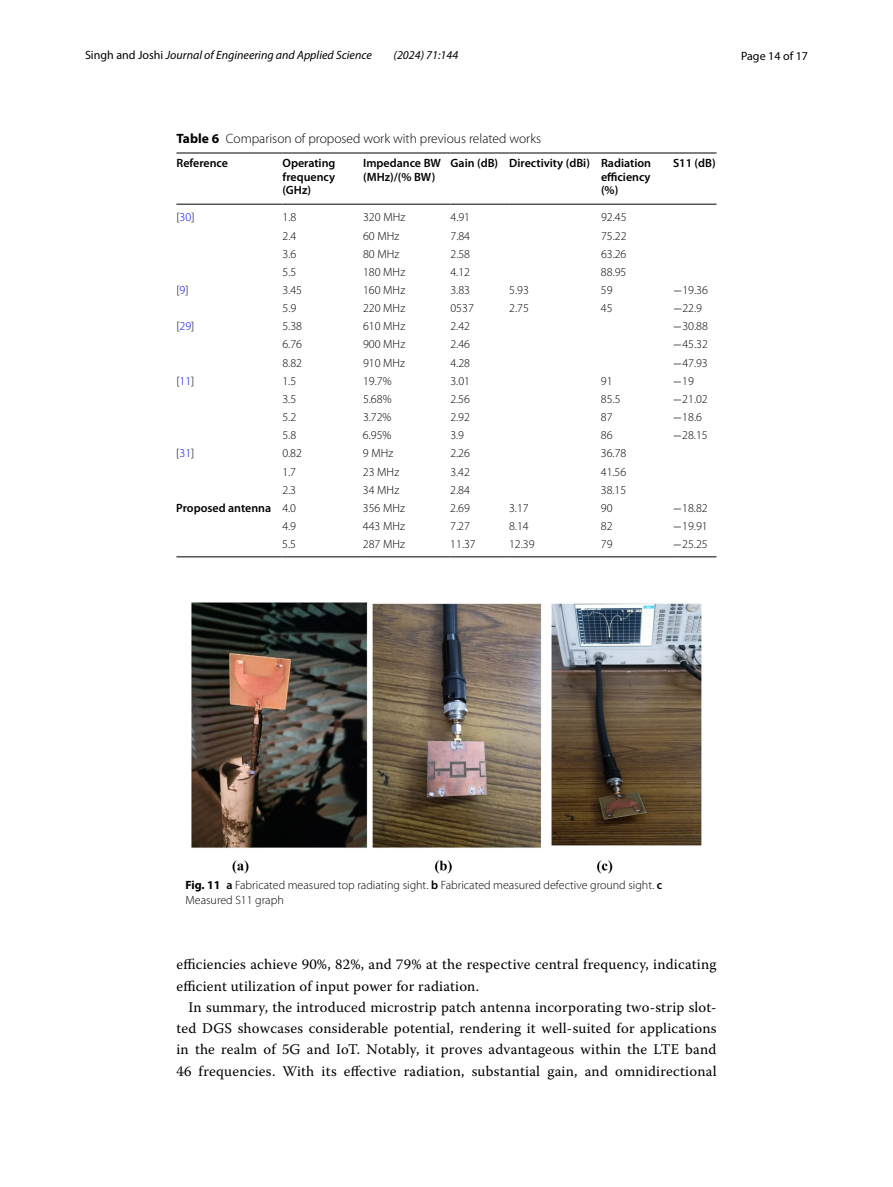
<style>
.page{position:relative;width:893px;height:1187px;background:#fff}
.page>*{position:absolute;margin:0;border:0;box-sizing:border-box;transform-origin:0 0}
.t1{font:14.7px/21.1px "Warnock Pro";letter-spacing:.015em;color:#000}
.t2{font:300 13.5px "Myriad Pro";color:#000}
.t3{font:300 12px/15px "Myriad Pro";color:#000}
.t4{font:600 12px/13.5px "Myriad Pro";color:#000;text-align:justify}
.t5{font:italic 12px "Myriad Pro";color:#000}
.t6{font:12px "Myriad Pro";color:#000}
.s1{font-style:normal}
.s2{font-weight:700}
.s3{color:#00f}
.s4{font-family:"MTSY";font-weight:400}
.s5{font-weight:300}
.s6{font-weight:600}
</style>
<div class="page">
<hr style="left:176px;top:153px;width:107px;height:1px;background:#000">
<hr style="left:176px;top:204px;width:107px;height:1px;background:#000">
<hr style="left:283px;top:153px;width:80px;height:1px;background:#000">
<hr style="left:283px;top:204px;width:80px;height:1px;background:#000">
<hr style="left:363px;top:153px;width:87px;height:1px;background:#000">
<hr style="left:363px;top:204px;width:87px;height:1px;background:#000">
<hr style="left:450px;top:153px;width:59px;height:1px;background:#000">
<hr style="left:450px;top:204px;width:59px;height:1px;background:#000">
<hr style="left:509px;top:153px;width:92px;height:1px;background:#000">
<hr style="left:509px;top:204px;width:92px;height:1px;background:#000">
<hr style="left:601px;top:153px;width:72px;height:1px;background:#000">
<hr style="left:601px;top:204px;width:72px;height:1px;background:#000">
<hr style="left:673px;top:153px;width:43px;height:1px;background:#000">
<hr style="left:673px;top:204px;width:43px;height:1px;background:#000">
<hr style="left:176px;top:556px;width:107px;height:1px;background:#000">
<hr style="left:283px;top:556px;width:80px;height:1px;background:#000">
<hr style="left:363px;top:556px;width:87px;height:1px;background:#000">
<hr style="left:450px;top:556px;width:59px;height:1px;background:#000">
<hr style="left:509px;top:556px;width:92px;height:1px;background:#000">
<hr style="left:601px;top:556px;width:72px;height:1px;background:#000">
<hr style="left:673px;top:556px;width:43px;height:1px;background:#000">
<img style="left:191px;top:602px;width:511px;height:271px">
<p class="t5" style="left:85px;top:48px;width:288px"><span class="s1">Singh and Joshi</span> Journal of Engineering and Applied Science</p>
<p class="t5" style="left:394px;top:48px;width:66px">(2024) 71:144</p>
<p class="t6" style="left:741px;top:48px;width:68px">Page 14 of 17</p>
<p class="t2" style="left:176px;top:131px;width:366px"><span class="s2">Table 6</span> Comparison of proposed work with previous related works</p>
<p class="t4" style="left:176px;top:156px;width:53px">Reference</p>
<p class="t4" style="left:283px;top:156px;width:54px">Operating frequency (GHz)</p>
<p class="t4" style="left:363px;top:156px;width:79px">Impedance BW (MHz)/(% BW)</p>
<p class="t4" style="left:601px;top:156px;width:52px;text-indent:-151px">Gain (dB) Directivity (dBi) Radiation efficiency (%)</p>
<p class="t4" style="left:673px;top:156px;width:44px">S11 (dB)</p>
<p class="t3" style="left:176px;top:210px;width:20px">[<span class="s3">30</span>]</p>
<p class="t3" style="left:283px;top:210px;width:15px">1.8</p>
<p class="t3" style="left:363px;top:210px;width:44px">320 MHz</p>
<p class="t3" style="left:450px;top:210px;width:21px">4.91</p>
<p class="t3" style="left:601px;top:210px;width:27px">92.45</p>
<p class="t3" style="left:283px;top:228px;width:15px">2.4</p>
<p class="t3" style="left:363px;top:228px;width:38px">60 MHz</p>
<p class="t3" style="left:450px;top:228px;width:21px">7.84</p>
<p class="t3" style="left:601px;top:228px;width:27px">75.22</p>
<p class="t3" style="left:282px;top:246px;width:15px">3.6</p>
<p class="t3" style="left:363px;top:246px;width:38px">80 MHz</p>
<p class="t3" style="left:450px;top:246px;width:21px">2.58</p>
<p class="t3" style="left:601px;top:246px;width:27px">63.26</p>
<p class="t3" style="left:282px;top:264px;width:15px">5.5</p>
<p class="t3" style="left:363px;top:264px;width:44px">180 MHz</p>
<p class="t3" style="left:450px;top:264px;width:21px">4.12</p>
<p class="t3" style="left:601px;top:264px;width:27px">88.95</p>
<p class="t3" style="left:176px;top:283px;width:14px">[<span class="s3">9</span>]</p>
<p class="t3" style="left:282px;top:283px;width:21px">3.45</p>
<p class="t3" style="left:363px;top:283px;width:44px">160 MHz</p>
<p class="t3" style="left:450px;top:283px;width:21px">3.83</p>
<p class="t3" style="left:509px;top:283px;width:21px">5.93</p>
<p class="t3" style="left:601px;top:283px;width:13px">59</p>
<p class="t3" style="left:673px;top:283px;width:36px"><span class="s4">−</span>19.36</p>
<p class="t3" style="left:282px;top:301px;width:15px">5.9</p>
<p class="t3" style="left:363px;top:301px;width:44px">220 MHz</p>
<p class="t3" style="left:450px;top:301px;width:25px">0537</p>
<p class="t3" style="left:509px;top:301px;width:21px">2.75</p>
<p class="t3" style="left:601px;top:301px;width:13px">45</p>
<p class="t3" style="left:673px;top:301px;width:31px"><span class="s4">−</span>22.9</p>
<p class="t3" style="left:176px;top:319px;width:20px">[<span class="s3">29</span>]</p>
<p class="t3" style="left:282px;top:319px;width:21px">5.38</p>
<p class="t3" style="left:363px;top:319px;width:44px">610 MHz</p>
<p class="t3" style="left:450px;top:319px;width:21px">2.42</p>
<p class="t3" style="left:673px;top:319px;width:36px"><span class="s4">−</span>30.88</p>
<p class="t3" style="left:282px;top:337px;width:21px">6.76</p>
<p class="t3" style="left:363px;top:337px;width:44px">900 MHz</p>
<p class="t3" style="left:450px;top:337px;width:21px">2.46</p>
<p class="t3" style="left:673px;top:337px;width:36px"><span class="s4">−</span>45.32</p>
<p class="t3" style="left:282px;top:355px;width:21px">8.82</p>
<p class="t3" style="left:363px;top:355px;width:44px">910 MHz</p>
<p class="t3" style="left:450px;top:355px;width:21px">4.28</p>
<p class="t3" style="left:673px;top:355px;width:36px"><span class="s4">−</span>47.93</p>
<p class="t3" style="left:176px;top:373px;width:20px">[<span class="s3">11</span>]</p>
<p class="t3" style="left:282px;top:373px;width:15px">1.5</p>
<p class="t3" style="left:363px;top:373px;width:30px">19.7%</p>
<p class="t3" style="left:450px;top:373px;width:21px">3.01</p>
<p class="t3" style="left:601px;top:373px;width:13px">91</p>
<p class="t3" style="left:673px;top:373px;width:23px"><span class="s4">−</span>19</p>
<p class="t3" style="left:282px;top:391px;width:15px">3.5</p>
<p class="t3" style="left:363px;top:391px;width:30px">5.68%</p>
<p class="t3" style="left:450px;top:391px;width:21px">2.56</p>
<p class="t3" style="left:601px;top:391px;width:21px">85.5</p>
<p class="t3" style="left:673px;top:391px;width:36px"><span class="s4">−</span>21.02</p>
<p class="t3" style="left:282px;top:410px;width:15px">5.2</p>
<p class="t3" style="left:363px;top:410px;width:30px">3.72%</p>
<p class="t3" style="left:450px;top:410px;width:21px">2.92</p>
<p class="t3" style="left:601px;top:410px;width:13px">87</p>
<p class="t3" style="left:673px;top:410px;width:31px"><span class="s4">−</span>18.6</p>
<p class="t3" style="left:282px;top:428px;width:15px">5.8</p>
<p class="t3" style="left:363px;top:428px;width:30px">6.95%</p>
<p class="t3" style="left:450px;top:428px;width:15px">3.9</p>
<p class="t3" style="left:601px;top:428px;width:13px">86</p>
<p class="t3" style="left:673px;top:428px;width:36px"><span class="s4">−</span>28.15</p>
<p class="t3" style="left:176px;top:446px;width:20px">[<span class="s3">31</span>]</p>
<p class="t3" style="left:282px;top:446px;width:21px">0.82</p>
<p class="t3" style="left:363px;top:446px;width:32px">9 MHz</p>
<p class="t3" style="left:450px;top:446px;width:21px">2.26</p>
<p class="t3" style="left:601px;top:446px;width:27px">36.78</p>
<p class="t3" style="left:282px;top:464px;width:15px">1.7</p>
<p class="t3" style="left:363px;top:464px;width:38px">23 MHz</p>
<p class="t3" style="left:450px;top:464px;width:21px">3.42</p>
<p class="t3" style="left:601px;top:464px;width:27px">41.56</p>
<p class="t3" style="left:282px;top:482px;width:15px">2.3</p>
<p class="t3" style="left:363px;top:482px;width:38px">34 MHz</p>
<p class="t3" style="left:450px;top:482px;width:21px">2.84</p>
<p class="t3" style="left:601px;top:482px;width:27px">38.15</p>
<p class="t4" style="left:176px;top:501px;width:121px">Proposed antenna <span class="s5">4.0</span></p>
<p class="t3" style="left:363px;top:500px;width:44px">356 MHz</p>
<p class="t3" style="left:450px;top:500px;width:21px">2.69</p>
<p class="t3" style="left:509px;top:500px;width:21px">3.17</p>
<p class="t3" style="left:601px;top:500px;width:13px">90</p>
<p class="t3" style="left:673px;top:500px;width:36px"><span class="s4">−</span>18.82</p>
<p class="t3" style="left:282px;top:518px;width:15px">4.9</p>
<p class="t3" style="left:363px;top:518px;width:44px">443 MHz</p>
<p class="t3" style="left:450px;top:518px;width:21px">7.27</p>
<p class="t3" style="left:509px;top:518px;width:21px">8.14</p>
<p class="t3" style="left:601px;top:518px;width:13px">82</p>
<p class="t3" style="left:673px;top:518px;width:36px"><span class="s4">−</span>19.91</p>
<p class="t3" style="left:282px;top:537px;width:15px">5.5</p>
<p class="t3" style="left:363px;top:537px;width:44px">287 MHz</p>
<p class="t3" style="left:450px;top:537px;width:27px">11.37</p>
<p class="t3" style="left:509px;top:537px;width:27px">12.39</p>
<p class="t3" style="left:601px;top:537px;width:13px">79</p>
<p class="t3" style="left:673px;top:537px;width:36px"><span class="s4">−</span>25.25</p>
<p class="t3" style="left:185px;top:877px;width:478px"><span class="s2">Fig. 11</span> <span class="s6">a</span> Fabricated measured top radiating sight. <span class="s6">b</span> Fabricated measured defective ground sight. <span class="s6">c<br></span>Measured S11 graph</p>
<p class="t1" style="left:176px;top:953px;width:542px">efficiencies achieve 90%, 82%, and 79% at the respective central frequency, indicating efficient utilization of input power for radiation.</p>
<p class="t1" style="left:176px;top:996px;width:542px;text-align:justify;text-indent:12px">In summary, the introduced microstrip patch antenna incorporating two-strip slot&shy;ted DGS showcases considerable potential, rendering it well-suited for applications in the realm of 5G and IoT. Notably, it proves advantageous within the LTE band 46 frequencies. With its effective radiation, substantial gain, and omnidirectional</p>
</div>
